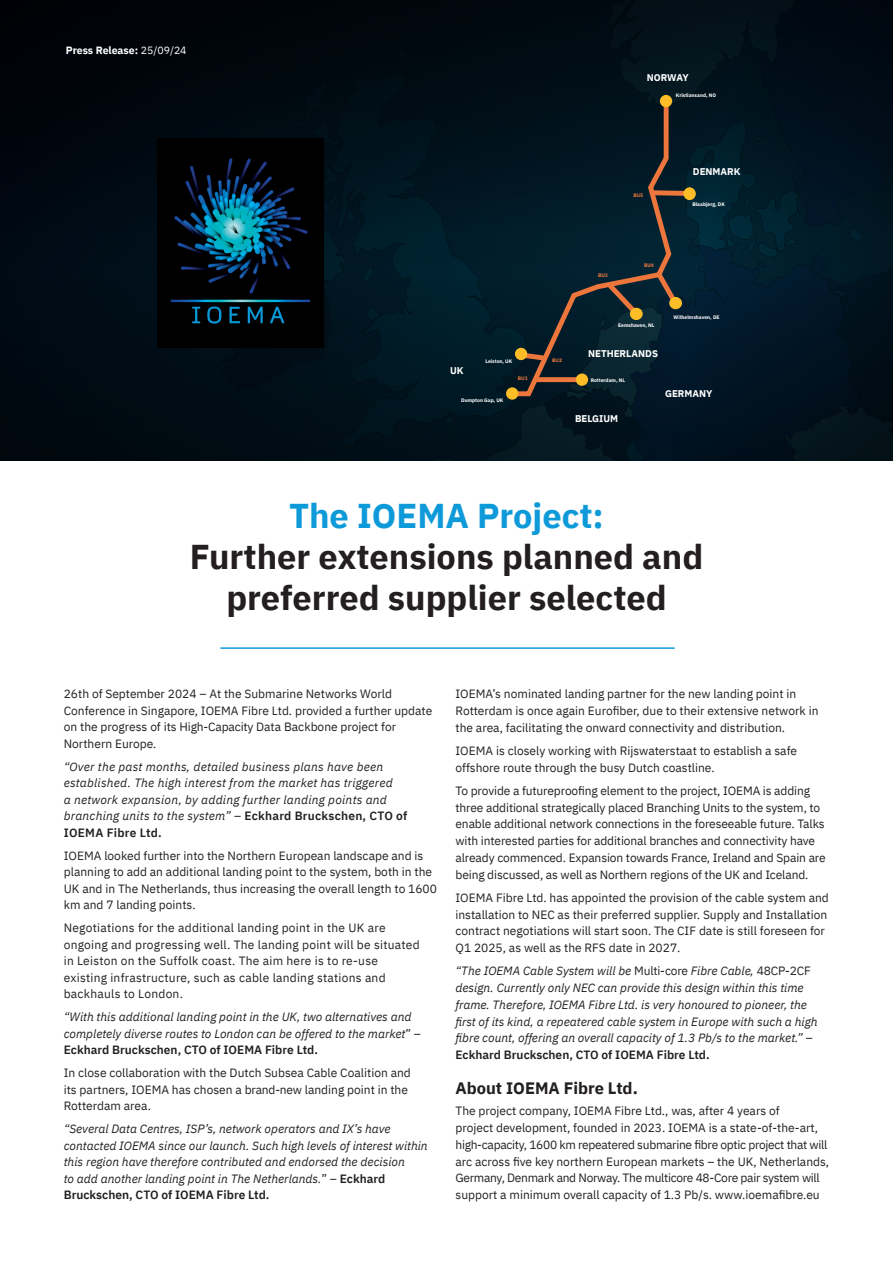
<style>
.page{position:relative;width:893px;height:1263px;background:#fff}
.page>*{position:absolute;margin:0;border:0;box-sizing:border-box;transform-origin:0 0}
.t1{font:700 34.35px/41.2px "IBM Plex Sans";color:#231f20;text-align:center}
.t2{font:700 34.35px "IBM Plex Sans";color:#0e9ad9}
.t3{font:700 16.5px "IBM Plex Sans";color:#231f20}
.t4{font:12px/16.8px "IBM Plex Sans";color:#231f20}
.t5{font:italic 12px/16.5px "IBM Plex Sans";color:#231f20}
.t6{font:12px/16.5px "IBM Plex Sans";letter-spacing:.02em;color:#231f20}
.t7{font:italic 12px/16.5px "IBM Plex Sans";letter-spacing:.02em;color:#231f20}
.t8{font:700 10.5px "IBM Plex Sans";color:#fff}
.t9{font:700 9.75px "IBM Plex Sans";color:#fff}
.t10{font:700 5.1px "IBM Plex Sans";color:#fff}
.t11{font:700 5.1px "IBM Plex Sans";color:#ed763d}
.s1{font-weight:400}
.s2{font-style:normal}
.s3{font-weight:600;font-style:normal}
</style>
<div class="page">
<svg style="left:0;top:0;width:361px;height:461px;background:#000911"></svg>
<img style="left:158px;top:139px;width:165px;height:208px">
<hr style="left:220px;top:647px;width:455px;height:2px;background:#0e9ad9">
<svg style="left:361px;top:0;width:532px;height:461px;background:#041621"></svg>
<p class="t8" style="left:66px;top:41px;width:122px">Press Release: <span class="s1">25/09/24</span></p>
<p class="t9" style="left:647px;top:70px;width:43px">NORWAY</p>
<p class="t10" style="left:676px;top:91px;width:42px">Kristiansand, NO</p>
<p class="t9" style="left:450px;top:362px;width:15px">UK</p>
<p class="t10" style="left:485px;top:357px;width:28px">Leiston, UK</p>
<p class="t11" style="left:518px;top:374px;width:11px">BU1</p>
<p class="t10" style="left:461px;top:396px;width:44px">Dumpton Gap, UK</p>
<p class="t11" style="left:633px;top:191px;width:11px">BU5</p>
<p class="t9" style="left:693px;top:164px;width:49px">DENMARK</p>
<p class="t10" style="left:692px;top:200px;width:34px">Blaabjerg, DK</p>
<p class="t11" style="left:598px;top:271px;width:11px">BU3</p>
<p class="t11" style="left:644px;top:262px;width:11px">BU4</p>
<p class="t11" style="left:552px;top:356px;width:11px">BU2</p>
<p class="t10" style="left:618px;top:321px;width:38px">Eemshaven, NL</p>
<p class="t9" style="left:588px;top:345px;width:71px">NETHERLANDS</p>
<p class="t10" style="left:591px;top:376px;width:36px">Rotterdam, NL</p>
<p class="t10" style="left:674px;top:313px;width:47px">Wilhelmshaven, DE</p>
<p class="t9" style="left:575px;top:411px;width:45px">BELGIUM</p>
<p class="t9" style="left:665px;top:386px;width:49px">GERMANY</p>
<h1 class="t2" style="left:289px;top:488px;width:316px">The IOEMA Project:</h1>
<h1 class="t1" style="left:190px;top:533px;width:515px">Further extensions planned and preferred supplier selected</h1>
<p class="t4" style="left:64px;top:685px;width:370px">26th of September 2024 – At the Submarine Networks World Conference in Singapore, IOEMA Fibre Ltd. provided a further update on the progress of its High-Capacity Data Backbone project for Northern Europe.</p>
<p class="t7" style="left:64px;top:757px;width:345px">“Over the past months, detailed business plans have been established. The high interest from the market has triggered<br>a network expansion, by adding further landing points and branching units to the system” <span class="s2">–</span> <span class="s3">Eckhard Bruckschen, CTO of IOEMA Fibre Ltd.</span></p>
<p class="t4" style="left:64px;top:846px;width:375px">IOEMA looked further into the Northern European landscape and is planning to add an additional landing point to the system, both in the UK and in The Netherlands, thus increasing the overall length to 1600 km and 7 landing points.</p>
<p class="t6" style="left:64px;top:919px;width:357px">Negotiations for the additional landing point in the UK are ongoing and progressing well. The landing point will be situated in Leiston on the Suffolk coast. The aim here is to re-use existing infrastructure, such as cable landing stations and backhauls to London.</p>
<p class="t5" style="left:64px;top:1008px;width:359px">“With this additional landing point in the UK, two alternatives and completely diverse routes to London can be offered to the market<span class="s2">” –<br></span><span class="s3">Eckhard Bruckschen, CTO of IOEMA Fibre Ltd.</span></p>
<p class="t4" style="left:64px;top:1064px;width:349px">In close collaboration with the Dutch Subsea Cable Coalition and its partners, IOEMA has chosen a brand-new landing point in the<br>Rotterdam area.</p>
<p class="t5" style="left:64px;top:1119px;width:365px">“Several Data Centres, ISP’s, network operators and IX’s have contacted IOEMA since our launch. Such high levels of interest within this region have therefore contributed and endorsed the decision<br>to add another landing point in The Netherlands.<span class="s2">” –</span> <span class="s3">Eckhard Bruckschen, CTO of IOEMA Fibre Ltd.</span></p>
<p class="t4" style="left:455px;top:685px;width:364px">IOEMA’s nominated landing partner for the new landing point in<br>Rotterdam is once again Eurofiber, due to their extensive network in the area, facilitating the onward connectivity and distribution.</p>
<p class="t4" style="left:455px;top:741px;width:343px">IOEMA is closely working with Rijswaterstaat to establish a safe offshore route through the busy Dutch coastline.</p>
<p class="t4" style="left:455px;top:781px;width:372px">To provide a futureproofing element to the project, IOEMA is adding three additional strategically placed Branching Units to the system, to enable additional network connections in the foreseeable future. Talks with interested parties for additional branches and connectivity have already commenced. Expansion towards France, Ireland and Spain are being discussed, as well as Northern regions of the UK and Iceland.</p>
<p class="t4" style="left:455px;top:888px;width:375px">IOEMA Fibre Ltd. has appointed the provision of the cable system and installation to NEC as their preferred supplier. Supply and Installation contract negotiations will start soon. The CIF date is still foreseen for Q1 2025, as well as the RFS date in 2027.</p>
<p class="t5" style="left:455px;top:962px;width:364px">“The IOEMA Cable System will be <span class="s2">Multi-core</span> Fibre Cable, <span class="s2">48CP-2CF </span>design. Currently only NEC can provide this design within this time frame. Therefore, IOEMA Fibre Ltd. is very honoured to pioneer, the first of its kind, a repeatered cable system in Europe with such a high fibre count, offering an overall capacity of 1.3 Pb/s to the market.” <span class="s2">– </span><span class="s3">Eckhard Bruckschen, CTO of IOEMA Fibre Ltd.</span></p>
<h2 class="t3" style="left:455px;top:1075px;width:184px">About IOEMA Fibre Ltd.</h2>
<p class="t4" style="left:455px;top:1102px;width:375px">The project company, IOEMA Fibre Ltd., was, after 4 years of<br>project development, founded in 2023. IOEMA is a state-of-the-art, high-capacity, 1600 km repeatered submarine fibre optic project that will arc across five key northern European markets – the UK, Netherlands, Germany, Denmark and Norway. The multicore 48-Core pair system will support a minimum overall capacity of 1.3 Pb/s. www.ioemafibre.eu</p>
</div>
